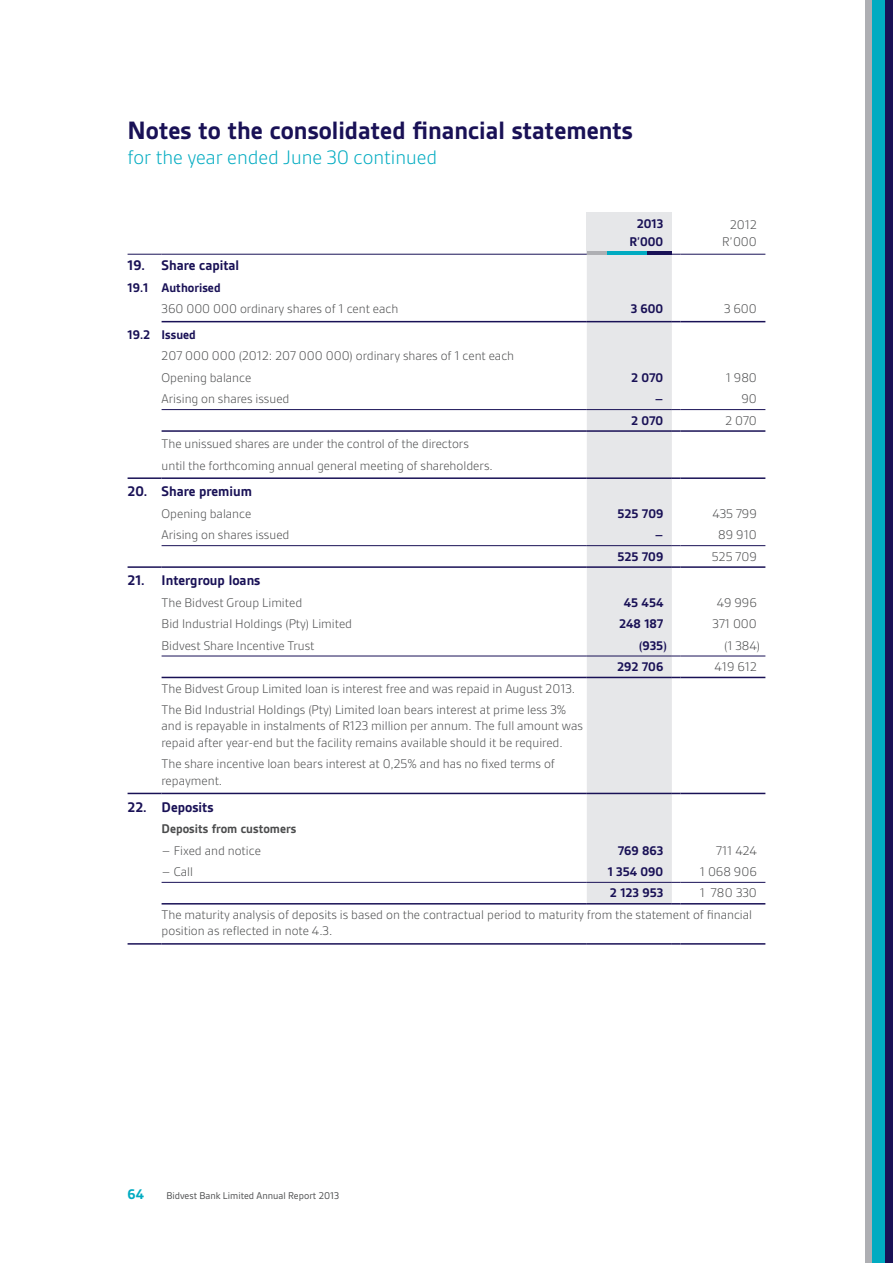
<style>
.page{position:relative;width:893px;height:1263px;background:#fff}
.page>*{position:absolute;margin:0;border:0;box-sizing:border-box;transform-origin:0 0}
.t1{font:700 27px "Gesta";color:#191156}
.t2{font:300 21px "Gesta";color:#00abc1}
.t3{font:700 15px "Gesta";color:#191156}
.t4{font:700 15px "Gesta";color:#00abc1}
.t5{font:300 13.5px/21.5px "Gesta";color:#4b4c4d}
.t6{font:700 13.5px/18px "Gesta";color:#191156;text-align:center}
.t7{font:700 13.5px "Gesta";color:#4b4c4d}
.t8{font:10.5px "Gesta";color:#4b4c4d}
.s1{font-weight:700;color:#191156}
</style>
<div class="page">
<div style="left:885px;top:0;width:8px;height:1263px;background:#191156"></div>
<div style="left:865px;top:0;width:13px;height:1263px;background:#aeafb3"></div>
<div style="left:872px;top:0;width:13px;height:1263px;background:#00abc1"></div>
<div style="left:587px;top:213px;width:85px;height:41px;background:#e6e7e9"></div>
<div style="left:587px;top:254px;width:85px;height:649px;background:#e6e7e9"></div>
<hr style="left:162px;top:321px;width:425px;height:1px;background:#191156">
<hr style="left:587px;top:321px;width:85px;height:1px;background:#191156">
<hr style="left:680px;top:321px;width:85px;height:1px;background:#191156">
<hr style="left:162px;top:409px;width:425px;height:1px;background:#191156">
<hr style="left:587px;top:409px;width:85px;height:1px;background:#191156">
<hr style="left:680px;top:409px;width:85px;height:1px;background:#191156">
<hr style="left:128px;top:477px;width:34px;height:2px;background:#191156">
<hr style="left:162px;top:477px;width:425px;height:2px;background:#191156">
<hr style="left:587px;top:477px;width:85px;height:2px;background:#191156">
<svg style="left:672px;top:477px;width:8px;height:2px"></svg>
<hr style="left:680px;top:477px;width:85px;height:2px;background:#191156">
<hr style="left:162px;top:545px;width:425px;height:1px;background:#191156">
<hr style="left:587px;top:545px;width:85px;height:1px;background:#191156">
<hr style="left:680px;top:545px;width:85px;height:1px;background:#191156">
<hr style="left:128px;top:566px;width:34px;height:2px;background:#191156">
<hr style="left:162px;top:566px;width:425px;height:2px;background:#191156">
<hr style="left:587px;top:566px;width:85px;height:2px;background:#191156">
<svg style="left:672px;top:566px;width:8px;height:2px"></svg>
<hr style="left:680px;top:566px;width:85px;height:2px;background:#191156">
<hr style="left:162px;top:656px;width:425px;height:1px;background:#191156">
<hr style="left:587px;top:656px;width:85px;height:1px;background:#191156">
<hr style="left:680px;top:656px;width:85px;height:1px;background:#191156">
<hr style="left:162px;top:677px;width:425px;height:1px;background:#191156">
<hr style="left:587px;top:677px;width:85px;height:1px;background:#191156">
<hr style="left:680px;top:677px;width:85px;height:1px;background:#191156">
<hr style="left:128px;top:793px;width:34px;height:1px;background:#191156">
<hr style="left:162px;top:793px;width:425px;height:1px;background:#191156">
<hr style="left:587px;top:793px;width:85px;height:1px;background:#191156">
<hr style="left:680px;top:793px;width:85px;height:1px;background:#191156">
<hr style="left:128px;top:943px;width:34px;height:2px;background:#191156">
<hr style="left:162px;top:882px;width:425px;height:1px;background:#191156">
<hr style="left:587px;top:882px;width:85px;height:1px;background:#191156">
<hr style="left:680px;top:882px;width:85px;height:1px;background:#191156">
<hr style="left:162px;top:903px;width:425px;height:1px;background:#191156">
<hr style="left:587px;top:903px;width:85px;height:1px;background:#191156">
<hr style="left:680px;top:903px;width:85px;height:1px;background:#191156">
<hr style="left:162px;top:430px;width:425px;height:2px;background:#191156">
<hr style="left:587px;top:430px;width:85px;height:2px;background:#191156">
<svg style="left:672px;top:430px;width:8px;height:2px"></svg>
<hr style="left:680px;top:430px;width:85px;height:2px;background:#191156">
<hr style="left:128px;top:254px;width:34px;height:1px;background:#191156">
<hr style="left:162px;top:254px;width:425px;height:1px;background:#191156">
<hr style="left:680px;top:254px;width:85px;height:1px;background:#191156">
<hr style="left:162px;top:943px;width:425px;height:2px;background:#191156">
<hr style="left:587px;top:943px;width:85px;height:2px;background:#191156">
<svg style="left:672px;top:943px;width:8px;height:2px"></svg>
<hr style="left:680px;top:943px;width:85px;height:2px;background:#191156">
<hr style="left:647px;top:251px;width:25px;height:3px;background:#191156">
<hr style="left:587px;top:251px;width:40px;height:3px;background:#aeafb3">
<hr style="left:607px;top:251px;width:40px;height:3px;background:#00abc1">
<p class="t1" style="left:128px;top:115px;width:507px">Notes to the consolidated financial statements</p>
<p class="t2" style="left:128px;top:146px;width:311px">for the year ended June 30 continued</p>
<p class="t3" style="left:128px;top:257px;width:113px">19. Share capital</p>
<p class="t5" style="left:162px;top:277px;width:238px;text-indent:-34px"><span class="s1">19.1 Authorised<br></span>360 000 000 ordinary shares of 1 cent each</p>
<p class="t5" style="left:162px;top:324px;width:354px;text-indent:-34px"><span class="s1">19.2 Issued<br></span>207 000 000 (2012: 207 000 000) ordinary shares of 1 cent each<br>Opening balance</p>
<p class="t6" style="left:629px;top:214px;width:35px">2013<br>R’000</p>
<p class="t5" style="left:722px;top:217px;width:36px;line-height:16.5px;text-align:center">2012<br>R’000</p>
<p class="t6" style="left:631px;top:300px;width:34px">3 600</p>
<p class="t5" style="left:724px;top:298px;width:34px">3 600</p>
<p class="t6" style="left:631px;top:368px;width:34px">2 070</p>
<p class="t5" style="left:726px;top:367px;width:33px">1 980</p>
<p class="t5" style="left:162px;top:388px;width:129px">Arising on shares issued</p>
<p class="t6" style="left:655px;top:390px;width:10px">–</p>
<p class="t5" style="left:741px;top:388px;width:17px">90</p>
<p class="t6" style="left:631px;top:411px;width:34px">2 070</p>
<p class="t5" style="left:725px;top:410px;width:33px">2 070</p>
<p class="t5" style="left:162px;top:433px;width:333px">The unissued shares are under the control of the directors until the forthcoming annual general meeting of shareholders.</p>
<p class="t3" style="left:128px;top:483px;width:126px">20. Share premium</p>
<p class="t5" style="left:162px;top:503px;width:91px">Opening balance</p>
<p class="t6" style="left:617px;top:505px;width:47px">525 709</p>
<p class="t5" style="left:712px;top:503px;width:46px">435 799</p>
<p class="t5" style="left:162px;top:524px;width:129px">Arising on shares issued</p>
<p class="t6" style="left:655px;top:526px;width:10px">–</p>
<p class="t5" style="left:718px;top:524px;width:40px">89 910</p>
<p class="t6" style="left:617px;top:547px;width:47px">525 709</p>
<p class="t5" style="left:712px;top:546px;width:46px">525 709</p>
<p class="t3" style="left:128px;top:572px;width:134px">21. Intergroup loans</p>
<p class="t5" style="left:162px;top:592px;width:142px">The Bidvest Group Limited</p>
<p class="t6" style="left:624px;top:593px;width:41px">45 454</p>
<p class="t5" style="left:717px;top:592px;width:42px">49 996</p>
<p class="t5" style="left:162px;top:613px;width:192px">Bid Industrial Holdings (Pty) Limited</p>
<p class="t6" style="left:619px;top:615px;width:46px">248 187</p>
<p class="t5" style="left:713px;top:613px;width:46px">371 000</p>
<p class="t5" style="left:162px;top:635px;width:154px">Bidvest Share Incentive Trust</p>
<p class="t6" style="left:639px;top:636px;width:29px">(935)</p>
<p class="t5" style="left:724px;top:635px;width:38px">(1 384)</p>
<p class="t6" style="left:617px;top:658px;width:48px">292 706</p>
<p class="t5" style="left:714px;top:656px;width:44px">419 612</p>
<p class="t5" style="left:162px;top:677px;width:415px">The Bidvest Group Limited loan is interest free and was repaid in August 2013.<br>The Bid Industrial Holdings (Pty) Limited loan bears interest at prime less 3%</p>
<p class="t5" style="left:162px;top:718px;width:423px;line-height:16.5px">and is repayable in instalments of R123 million per annum. The full amount was repaid after year-end but the facility remains available should it be required.</p>
<p class="t5" style="left:162px;top:756px;width:395px;line-height:16.5px">The share incentive loan bears interest at 0,25% and has no fixed terms of repayment.</p>
<p class="t3" style="left:128px;top:799px;width:87px">22. Deposits</p>
<p class="t7" style="left:162px;top:821px;width:136px">Deposits from customers</p>
<p class="t5" style="left:162px;top:839px;width:101px">– Fixed and notice</p>
<p class="t6" style="left:618px;top:841px;width:47px">769 863</p>
<p class="t5" style="left:716px;top:839px;width:42px">711 424</p>
<p class="t5" style="left:162px;top:861px;width:33px">– Call</p>
<p class="t6" style="left:608px;top:863px;width:57px">1 354 090</p>
<p class="t5" style="left:700px;top:861px;width:58px">1 068 906</p>
<p class="t6" style="left:610px;top:884px;width:55px">2 123 953</p>
<p class="t5" style="left:162px;top:882px;width:597px;text-indent:538px">1 780 330<br>The maturity analysis of deposits is based on the contractual period to maturity from the statement of financial</p>
<p class="t5" style="left:162px;top:920px;width:172px">position as reflected in note 4.3.</p>
<p class="t4" style="left:128px;top:1185px;width:18px">64</p>
<p class="t8" style="left:166px;top:1189px;width:174px">Bidvest Bank Limited Annual Report 2013</p>
</div>
